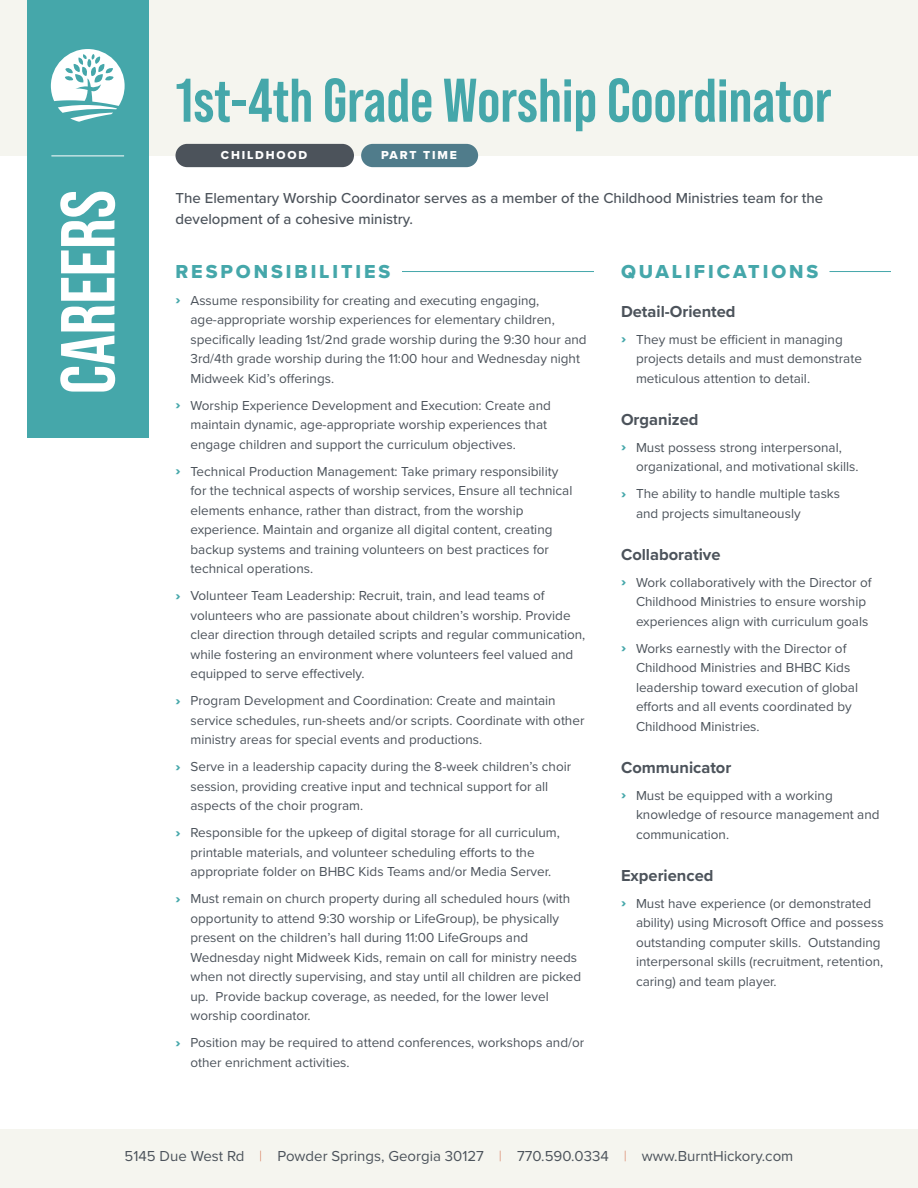
<style>
.page{position:relative;width:918px;height:1188px;background:#fff}
.page>*{position:absolute;margin:0;border:0;box-sizing:border-box;transform-origin:0 0}
.t1{font:700 76.35px "Bebas Neue Pro";color:#fff}
.Title_Heading{font:700 61.5px "Bebas Neue Pro";color:#45a7aa}
.Section_Heading{font:19.5px "Proxima Nova Extrabld";letter-spacing:.15em;color:#45a7aa}
.Responsibilities_Title{font:700 16.5px "Proxima Nova";color:#4c535b}
.Abstract_Copy{font:500 15px/21px "Proxima Nova";color:#4c535b}
.t2{font:15px "Proxima Nova";color:#4c535b}
.t3{font:13.5px/19.5px "Proxima Nova";color:#4c535b}
.Detail_Bubble{font:12px "Proxima Nova Extrabld";letter-spacing:.15em;color:#fff}
.s1{font-weight:900;color:#45a7aa}
.s2{font-family:"Proxima Nova T";font-weight:100;color:#d05e39}
</style>
<div class="page">
<div style="left:0;top:1129px;width:918px;height:59px;background:#f5f5ef"></div>
<div style="left:0;top:0;width:918px;height:156px;background:#f5f5ef"></div>
<div style="left:27px;top:0;width:121px;height:438px;background:#45a7aa"></div>
<hr style="left:51px;top:156px;width:73px;height:1px;background:#fff">
<svg style="left:51px;top:49px;width:74px;height:73px"></svg>
<div style="left:176px;top:144px;width:178px;height:23px;background:#4c535b;border-radius:12px"></div>
<div style="left:361px;top:144px;width:117px;height:23px;background:#507c8b;border-radius:12px"></div>
<hr style="left:402px;top:271px;width:192px;height:1px;background:#45a7aa">
<hr style="left:830px;top:271px;width:61px;height:1px;background:#45a7aa">
<h1 class="t1" style="left:44px;top:394px;width:206px;rotate:-90deg">CAREERS</h1>
<p class="Title_Heading" style="left:176px;top:65px;width:657px">1st-4th Grade Worship Coordinator</p>
<p class="Detail_Bubble" style="left:221px;top:146px;width:88px">CHILDHOOD</p>
<p class="Detail_Bubble" style="left:381px;top:146px;width:77px">PART TIME</p>
<p class="Abstract_Copy" style="left:176px;top:187px;width:649px">The Elementary Worship Coordinator serves as a member of the Childhood Ministries team for the development of a cohesive ministry.</p>
<p class="Section_Heading" style="left:176px;top:257px;width:216px">RESPONSIBILITIES</p>
<p class="t3" style="left:190px;top:290px;width:398px;text-indent:-15px"><span class="s1">›</span> Assume responsibility for creating and executing engaging, age-appropriate worship experiences for elementary children, specifically leading 1st/2nd grade worship during the 9:30 hour and 3rd/4th grade worship during the 11:00 hour and Wednesday night Midweek Kid’s offerings.</p>
<p class="t3" style="left:190px;top:395px;width:362px;text-indent:-15px"><span class="s1">›</span> Worship Experience Development and Execution: Create and maintain dynamic, age-appropriate worship experiences that engage children and support the curriculum objectives.</p>
<p class="t3" style="left:190px;top:461px;width:383px;text-indent:-15px"><span class="s1">›</span> Technical Production Management: Take primary responsibility for the technical aspects of worship services, Ensure all technical elements enhance, rather than distract, from the worship experience. Maintain and organize all digital content, creating backup systems and training volunteers on best practices for technical operations.</p>
<p class="t3" style="left:190px;top:586px;width:396px;text-indent:-15px"><span class="s1">›</span> Volunteer Team Leadership: Recruit, train, and lead teams of volunteers who are passionate about children’s worship. Provide clear direction through detailed scripts and regular communication, while fostering an environment where volunteers feel valued and equipped to serve effectively.</p>
<p class="t3" style="left:190px;top:691px;width:395px;text-indent:-15px"><span class="s1">›</span> Program Development and Coordination: Create and maintain service schedules, run-sheets and/or scripts. Coordinate with other ministry areas for special events and productions.</p>
<p class="t3" style="left:190px;top:757px;width:382px;text-indent:-15px"><span class="s1">›</span> Serve in a leadership capacity during the 8-week children’s choir session, providing creative input and technical support for all aspects of the choir program.</p>
<p class="t3" style="left:190px;top:823px;width:371px;text-indent:-15px"><span class="s1">›</span> Responsible for the upkeep of digital storage for all curriculum, printable materials, and volunteer scheduling efforts to the appropriate folder on BHBC Kids Teams and/or Media Server.</p>
<p class="t3" style="left:190px;top:889px;width:392px;text-indent:-15px"><span class="s1">›</span> Must remain on church property during all scheduled hours (with opportunity to attend 9:30 worship or LifeGroup), be physically present on the children’s hall during 11:00 LifeGroups and Wednesday night Midweek Kids, remain on call for ministry needs when not directly supervising, and stay until all children are picked up. Provide backup coverage, as needed, for the lower level worship coordinator.</p>
<p class="t3" style="left:190px;top:1033px;width:395px;text-indent:-15px"><span class="s1">›</span> Position may be required to attend conferences, workshops and/or other enrichment activities.</p>
<p class="Section_Heading" style="left:621px;top:257px;width:199px">QUALIFICATIONS</p>
<p class="Responsibilities_Title" style="left:621px;top:299px;width:116px">Detail-Oriented</p>
<p class="t3" style="left:636px;top:329px;width:227px;text-indent:-15px"><span class="s1">›</span> They must be efficient in managing projects details and must demonstrate meticulous attention to detail.</p>
<p class="Responsibilities_Title" style="left:621px;top:407px;width:79px">Organized</p>
<p class="t3" style="left:636px;top:437px;width:224px;text-indent:-15px"><span class="s1">›</span> Must possess strong interpersonal, organizational, and motivational skills.</p>
<p class="t3" style="left:636px;top:484px;width:206px;text-indent:-15px"><span class="s1">›</span> The ability to handle multiple tasks and projects simultaneously</p>
<p class="Responsibilities_Title" style="left:621px;top:542px;width:101px">Collaborative</p>
<p class="t3" style="left:636px;top:572px;width:237px;text-indent:-15px"><span class="s1">›</span> Work collaboratively with the Director of<br>Childhood Ministries to ensure worship experiences align with curriculum goals</p>
<p class="t3" style="left:636px;top:638px;width:224px;text-indent:-15px"><span class="s1">›</span> Works earnestly with the Director of Childhood Ministries and BHBC Kids leadership toward execution of global efforts and all events coordinated by Childhood Ministries.</p>
<p class="Responsibilities_Title" style="left:621px;top:755px;width:112px">Communicator</p>
<p class="t3" style="left:636px;top:785px;width:245px;text-indent:-15px"><span class="s1">›</span> Must be equipped with a working knowledge of resource management and communication.</p>
<p class="Responsibilities_Title" style="left:621px;top:863px;width:94px">Experienced</p>
<p class="t3" style="left:636px;top:893px;width:249px;text-indent:-15px"><span class="s1">›</span> Must have experience (or demonstrated ability) using Microsoft Office and possess outstanding computer skills. Outstanding interpersonal skills (recruitment, retention, caring) and team player.</p>
<p class="t2" style="left:125px;top:1145px;width:670px">5145 Due West Rd <span class="s2">|</span> Powder Springs, Georgia 30127 <span class="s2">|</span> 770.590.0334 <span class="s2">|</span> www.BurntHickory.com</p>
</div>
